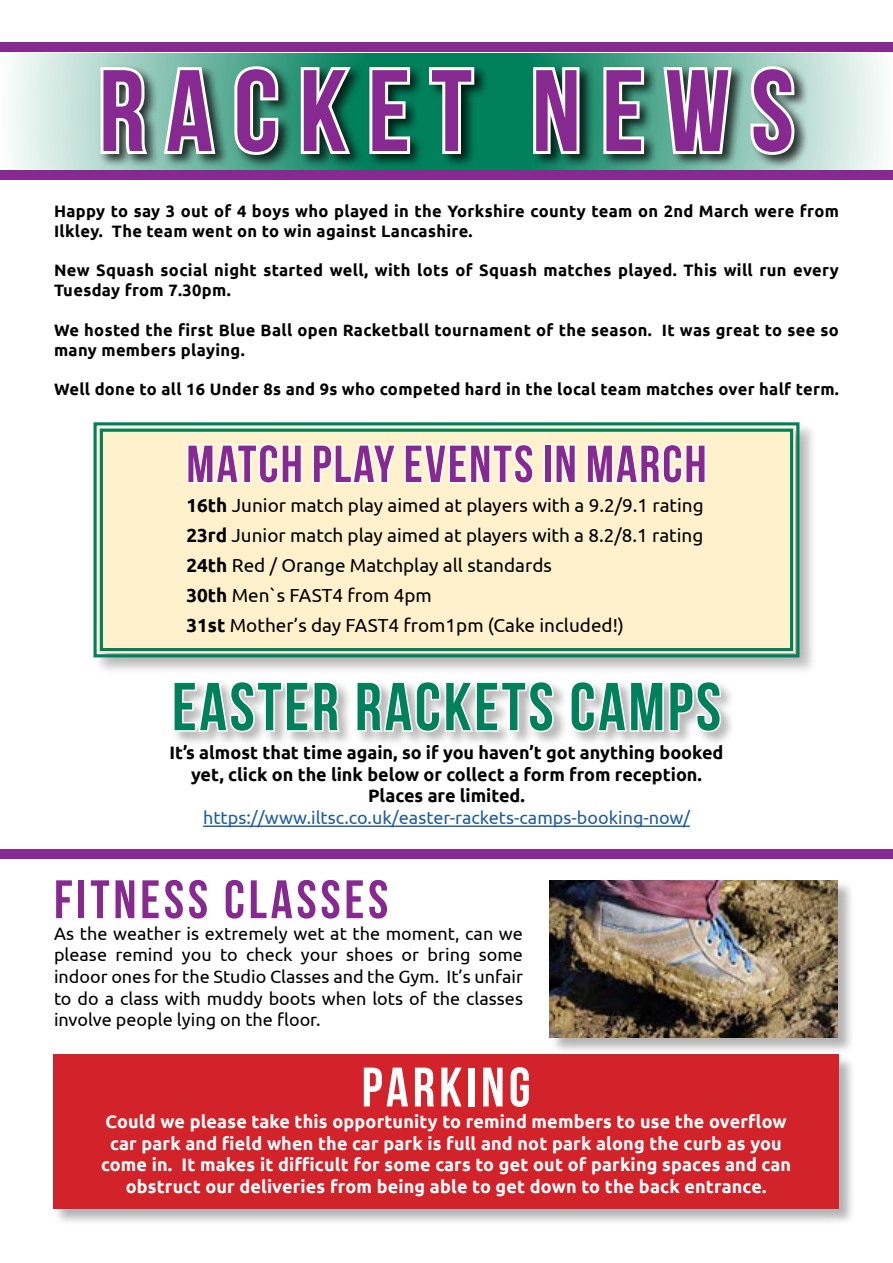
<style>
.page{position:relative;width:893px;height:1263px;background:#fff}
.page>*{position:absolute;margin:0;border:0;box-sizing:border-box;transform-origin:0 0}
.t1{font:115.5px "Bebas Neue";letter-spacing:.18em;color:#862990}
.t2{font:67.5px "Bebas Neue";letter-spacing:.04em;color:#00805b}
.t3{font:55.5px "Bebas Neue";letter-spacing:.075em;color:#fff}
.t4{font:54px "Bebas Neue";letter-spacing:.07em;color:#862990}
.t5{font:52.05px "Bebas Neue";letter-spacing:.04em;color:#862990}
.t6{font:18.9px/29.8px "Ubuntu";color:#000}
.t7{font:700 18px/21.6px "Ubuntu";letter-spacing:.01em;color:#fff;text-align:center}
.t8{font:18px/21.6px "Ubuntu";color:#000;text-align:justify}
.t9{font:700 18px/21.6px "Ubuntu";color:#000;text-align:center}
.t10{font:18px "Ubuntu";color:#215e9e}
.t11{font:700 16.5px/19.8px "Ubuntu";letter-spacing:.02em;color:#000}
.s1{font-weight:700}
</style>
<div class="page">
<div style="left:54px;top:1055px;width:802px;height:171px;background:#000;opacity:.3"></div>
<div style="left:53px;top:1054px;width:786px;height:155px;background:#d2232a"></div>
<div style="left:95px;top:423px;width:721px;height:251px;background:#000;opacity:.3"></div>
<svg style="left:93px;top:422px;width:708px;height:237px;background:#f3ebc6"></svg>
<div style="left:100px;top:429px;width:693px;height:222px;border:3px solid #00805b"></div>
<svg style="left:13px;top:53px;width:868px;height:117px;background:#b0d7cc"></svg>
<div style="left:99px;top:64px;width:709px;height:105px;background:#000;opacity:.75"></div>
<svg style="left:97px;top:64px;width:54px;height:95px"></svg>
<svg style="left:160px;top:63px;width:59px;height:94px"></svg>
<svg style="left:231px;top:63px;width:50px;height:95px"></svg>
<svg style="left:298px;top:64px;width:57px;height:95px"></svg>
<svg style="left:366px;top:64px;width:47px;height:93px"></svg>
<svg style="left:426px;top:64px;width:51px;height:93px"></svg>
<svg style="left:530px;top:53px;width:52px;height:111px"></svg>
<svg style="left:600px;top:64px;width:47px;height:93px"></svg>
<svg style="left:660px;top:53px;width:75px;height:117px"></svg>
<svg style="left:748px;top:63px;width:49px;height:95px"></svg>
<div style="left:0;top:170px;width:893px;height:10px;background:#862990"></div>
<div style="left:0;top:43px;width:893px;height:9px;background:#862990"></div>
<div style="left:0;top:849px;width:893px;height:10px;background:#862990"></div>
<hr style="left:203px;top:825px;width:487px;height:2px;background:#215e9e">
<svg style="left:185px;top:422px;width:119px;height:70px"></svg>
<svg style="left:311px;top:432px;width:224px;height:65px"></svg>
<div style="left:543px;top:444px;width:9px;height:40px;border:3px solid #fff"></div>
<svg style="left:553px;top:432px;width:25px;height:59px"></svg>
<svg style="left:585px;top:422px;width:123px;height:70px"></svg>
<div style="left:172px;top:680px;width:563px;height:66px;background:#000;opacity:.3"></div>
<svg style="left:172px;top:680px;width:170px;height:54px"></svg>
<svg style="left:354px;top:680px;width:201px;height:54px"></svg>
<svg style="left:569px;top:656px;width:153px;height:80px"></svg>
<div style="left:550px;top:881px;width:305px;height:174px;background:#000;opacity:.3"></div>
<img style="left:550px;top:880px;width:288px;height:157px">
<h1 class="t1" style="left:99px;top:48px;width:697px">RACKET NEWS</h1>
<p class="t11" style="left:54px;top:201px;width:786px">Happy to say 3 out of 4 boys who played in the Yorkshire county team on 2nd March were from<br>Ilkley. The team went on to win against Lancashire.</p>
<p class="t11" style="left:54px;top:260px;width:786px">New Squash social night started well, with lots of Squash matches played. This will run every<br>Tuesday from 7.30pm.</p>
<p class="t11" style="left:54px;top:320px;width:786px">We hosted the first Blue Ball open Racketball tournament of the season. It was great to see so many members playing.</p>
<p class="t11" style="left:54px;top:379px;width:786px">Well done to all 16 Under 8s and 9s who competed hard in the local team matches over half term.</p>
<h3 class="t5" style="left:186px;top:435px;width:522px">MATCH PLAY EVENTS IN MARCH</h3>
<p class="t6" style="left:186px;top:490px;width:519px"><span class="s1">16th</span> Junior match play aimed at players with a 9.2/9.1 rating <span class="s1">23rd</span> Junior match play aimed at players with a 8.2/8.1 rating <span class="s1">24th</span> Red / Orange Matchplay all standards<br><span class="s1">30th</span> Men`s FAST4 from 4pm<br><span class="s1">31st</span> Mother’s day FAST4 from1pm (Cake included!)</p>
<h2 class="t2" style="left:172px;top:670px;width:551px">EASTER RACKETS CAMPS</h2>
<p class="t9" style="left:170px;top:742px;width:555px">It’s almost that time again, so if you haven’t got anything booked yet, click on the link below or collect a form from reception.<br>Places are limited.</p>
<p class="t10" style="left:203px;top:807px;width:488px">https://www.iltsc.co.uk/easter-rackets-camps-booking-now/</p>
<h3 class="t4" style="left:54px;top:870px;width:336px">FITNESS CLASSES</h3>
<p class="t8" style="left:54px;top:922px;width:470px">As the weather is extremely wet at the moment, can we please remind you to check your shoes or bring some indoor ones for the Studio Classes and the Gym. It’s unfair to do a class with muddy boots when lots of the classes involve people lying on the floor.</p>
<h3 class="t3" style="left:362px;top:1057px;width:170px">PARKING</h3>
<p class="t7" style="left:101px;top:1110px;width:691px">Could we please take this opportunity to remind members to use the overflow car park and field when the car park is full and not park along the curb as you come in. It makes it difficult for some cars to get out of parking spaces and can obstruct our deliveries from being able to get down to the back entrance.</p>
</div>
